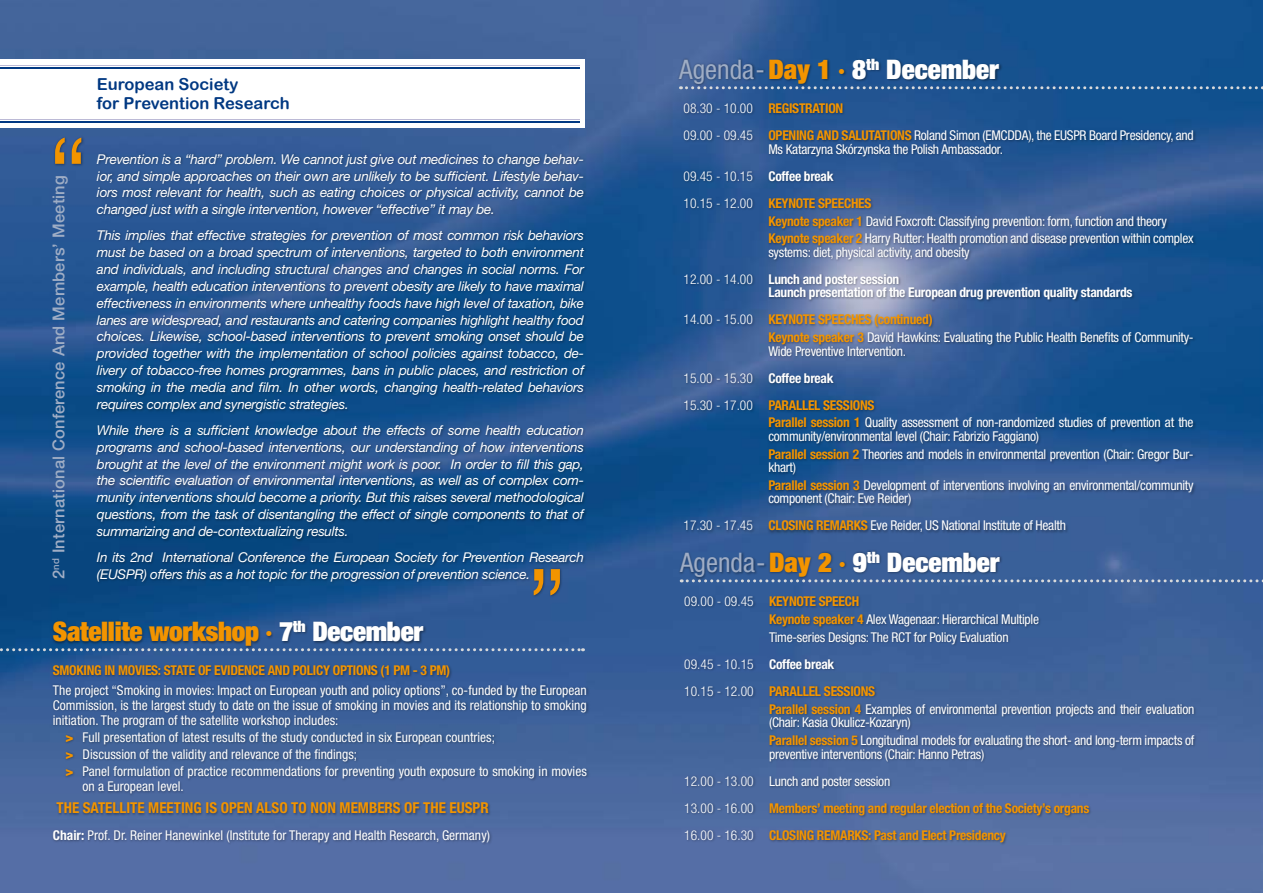
<style>
.page{position:relative;width:1263px;height:893px;background:#fff}
.page>*{position:absolute;margin:0;border:0;box-sizing:border-box;transform-origin:0 0}
.t1{font:300 108px "Helvetica Neue LT Std";color:#f29400}
.t2{font:900 condensed 27px "Helvetica Neue LT Std";color:#fff}
.t3{font:900 condensed 27px "Helvetica Neue LT Std";letter-spacing:-.01em;color:#f29400}
.t4{font:500 16.5px "Helvetica Neue LT Std";letter-spacing:.01em;color:#9fadc5}
.t5{font:16.5px/18.8px "Arial Rounded MT Bold";color:#003882}
.t6{font:700 condensed 15px "Helvetica Neue LT Std";color:#f29400}
.t7{font:italic 13.5px/17px "Helvetica Neue LT Std";letter-spacing:-.02em;color:#fff;text-align:justify}
.t8{font:condensed 13.5px/17.7px "Helvetica Neue LT Std";letter-spacing:-.02em;color:#fff}
.t9{font:condensed 13.5px/17.1px "Helvetica Neue LT Std";color:#fff}
.t10{font:300 condensed 13.5px/27px "Helvetica Neue LT Std";color:#fff}
.t11{font:700 condensed 13.5px/27px "Helvetica Neue LT Std";letter-spacing:-.02em;color:#f29400}
.t12{font:700 condensed 13.5px/13.5px "Helvetica Neue LT Std";letter-spacing:-.02em;color:#fff}
.t13{font:800 13.5px/17.1px "Helvetica Neue LT Std";color:#f29400;text-align:justify}
.s1{color:#fff}
.s2{font-weight:700}
.s3{font-weight:400;color:#9fadc5}
.s4{color:#f29400}
.s5{font-weight:700;color:#f29400}
</style>
<div class="page">
<img style="left:0;top:0;width:1263px;height:893px">
<div style="left:768px;top:549px;width:236px;height:32px;background:#000;opacity:.4"></div>
<div style="left:767px;top:594px;width:431px;height:252px;background:#000;opacity:.4"></div>
<div style="left:682px;top:594px;width:75px;height:249px;background:#000;opacity:.4"></div>
<svg style="left:681px;top:579px;width:582px;height:3px;background:#708aaf"></svg>
<div style="left:677px;top:550px;width:91px;height:31px;background:#000;opacity:.4"></div>
<div style="left:767px;top:56px;width:236px;height:32px;background:#000;opacity:.4"></div>
<div style="left:767px;top:101px;width:430px;height:435px;background:#000;opacity:.4"></div>
<div style="left:681px;top:101px;width:76px;height:433px;background:#000;opacity:.4"></div>
<div style="left:677px;top:57px;width:91px;height:31px;background:#000;opacity:.4"></div>
<svg style="left:680px;top:86px;width:583px;height:3px;background:#6083ab"></svg>
<div style="left:51px;top:618px;width:376px;height:32px;background:#000;opacity:.4"></div>
<svg style="left:0;top:648px;width:583px;height:3px;background:#6886ad"></svg>
<div style="left:51px;top:663px;width:539px;height:183px;background:#000;opacity:.4"></div>
<div style="left:94px;top:152px;width:495px;height:433px;background:#000;opacity:.4"></div>
<div style="left:0;top:59px;width:584px;height:69px;background:#fff"></div>
<svg style="left:0;top:65px;width:580px;height:4px;background:#3e639e"></svg>
<hr style="left:0;top:66px;width:580px;height:1px;background:#fff">
<svg style="left:0;top:119px;width:580px;height:4px;background:#3e639e"></svg>
<hr style="left:0;top:120px;width:580px;height:1px;background:#fff">
<div style="left:53px;top:136px;width:33px;height:32px;background:#000;opacity:.4"></div>
<div style="left:531px;top:567px;width:33px;height:32px;background:#000;opacity:.4"></div>
<h1 class="t1" style="left:48px;top:110px;width:41px">“</h1>
<p class="t4" style="left:49px;top:579px;width:406px;rotate:-90deg">2<sup>nd</sup> International Conference And Members’ Meeting</p>
<p class="t5" style="left:97px;top:74px;width:194px">European Society<br>for Prevention Research</p>
<p class="t7" style="left:97px;top:150px;width:489px">Prevention is a “hard” problem. We cannot just give out medicines to change behav&shy;ior, and simple approaches on their own are unlikely to be sufficient. Lifestyle behav&shy;iors most relevant for health, such as eating choices or physical activity, cannot be changed just with a single intervention, however “effective” it may be.</p>
<p class="t7" style="left:97px;top:226px;width:489px">This implies that effective strategies for prevention of most common risk behaviors must be based on a broad spectrum of interventions, targeted to both environment and individuals, and including structural changes and changes in social norms. For example, health education interventions to prevent obesity are likely to have maximal effectiveness in environments where unhealthy foods have high level of taxation, bike lanes are widespread, and restaurants and catering companies highlight healthy food choices. Likewise, school-based interventions to prevent smoking onset should be provided together with the implementation of school policies against tobacco, de&shy;livery of tobacco-free homes programmes, bans in public places, and restriction of smoking in the media and film. In other words, changing health-related behaviors requires complex and synergistic strategies.</p>
<p class="t7" style="left:97px;top:421px;width:489px">While there is a sufficient knowledge about the effects of some health education programs and school-based interventions, our understanding of how interventions brought at the level of the environment might work is poor. In order to fill this gap, the scientific evaluation of environmental interventions, as well as of complex com&shy;munity interventions should become a priority. But this raises several methodological questions, from the task of disentangling the effect of single components to that of summarizing and de-contextualizing results.</p>
<p class="t7" style="left:97px;top:548px;width:488px">In its 2nd International Conference the European Society for Prevention Research (EUSPR) offers this as a hot topic for the progression of prevention science.</p>
<h1 class="t1" style="left:527px;top:542px;width:41px">”</h1>
<h2 class="t3" style="left:53px;top:614px;width:372px">Satellite workshop · <span class="s1">7</span><sup>th</sup> <span class="s1">December</span></h2>
<p class="t11" style="left:53px;top:657px;width:399px">SMOKING IN MOVIES: STATE OF EVIDENCE AND POLICY OPTIONS (1 PM - 3 PM)</p>
<p class="t8" style="left:53px;top:682px;width:535px;line-height:15px;text-align:justify">The project “Smoking in movies: Impact on European youth and policy options”, co-funded by the European Commission, is the largest study to date on the issue of smoking in movies and its relationship to smoking initiation. The program of the satellite workshop includes:</p>
<p class="t9" style="left:83px;top:728px;width:506px">Full presentation of latest results of the study conducted in six European countries;<br>Discussion of the validity and relevance of the findings;<br>Panel formulation of practice recommendations for preventing youth exposure to smoking in movies</p>
<p class="t9" style="left:83px;top:778px;width:103px">on a European level.</p>
<p class="t6" style="left:56px;top:799px;width:434px">THE SATELLITE MEETING IS OPEN ALSO TO NON MEMBERS OF THE EUSPR</p>
<p class="t9" style="left:53px;top:826px;width:439px"><span class="s2">Chair:</span> Prof. Dr. Reiner Hanewinkel (Institute for Therapy and Health Research, Germany)</p>
<p class="t13" style="left:66px;top:728px;width:10px">&gt; &gt; &gt;</p>
<h2 class="t2" style="left:679px;top:52px;width:321px"><span class="s3">Agenda-</span><span class="s4">Day 1 ·</span> 8<sup>th</sup> December</h2>
<p class="t8" style="left:768px;top:95px;width:427px;line-height:27px"><span class="s5">REGISTRATION<br>OPENING AND SALUTATIONS</span> Roland Simon (EMCDDA), the EUSPR Board Presidency, and</p>
<p class="t8" style="left:768px;top:140px;width:236px">Ms Katarzyna Skórzynska the Polish Ambassador.</p>
<p class="t12" style="left:768px;top:169px;width:67px">Coffee break</p>
<p class="t8" style="left:768px;top:194px;width:427px"><span class="s5">KEYNOTE SPEECHES<br>Keynote speaker 1</span> David Foxcroft: Classifying prevention: form, function and theory<br><span class="s5">Keynote speaker 2</span> Harry Rutter: Health promotion and disease prevention within complex</p>
<p class="t8" style="left:768px;top:243px;width:203px">systems: diet, physical activity, and obesity</p>
<p class="t12" style="left:768px;top:272px;width:366px">Lunch and poster session<br>Launch presentation of the European drug prevention quality standards</p>
<p class="t8" style="left:768px;top:311px;width:427px"><span class="s5">KEYNOTE SPEECHES (continued)<br>Keynote speaker 3</span> David Hawkins: Evaluating the Public Health Benefits of Community-</p>
<p class="t8" style="left:768px;top:342px;width:139px">Wide Preventive Intervention.</p>
<p class="t12" style="left:768px;top:371px;width:67px">Coffee break</p>
<p class="t8" style="left:768px;top:396px;width:427px"><span class="s5">PARALLEL SESSIONS<br>Parallel session 1</span> Quality assessment of non-randomized studies of prevention at the</p>
<p class="t8" style="left:768px;top:427px;width:427px">community/environmental level (Chair: Fabrizio Faggiano)<br><span class="s5">Parallel session 2</span> Theories and models in environmental prevention (Chair: Gregor Bur-</p>
<p class="t8" style="left:768px;top:458px;width:427px">khart)<br><span class="s5">Parallel session 3</span> Development of interventions involving an environmental/community</p>
<p class="t8" style="left:768px;top:485px;width:299px;line-height:27px">component (Chair: Eve Reider)<br><span class="s5">CLOSING REMARKS</span> Eve Reider, US National Institute of Health</p>
<p class="t10" style="left:684px;top:95px;width:71px">08.30 - 10.00<br>09.00 - 09.45</p>
<p class="t10" style="left:684px;top:162px;width:71px">09.45 - 10.15<br>10.15 - 12.00</p>
<p class="t10" style="left:684px;top:265px;width:71px">12.00 - 14.00</p>
<p class="t10" style="left:684px;top:306px;width:71px">14.00 - 15.00</p>
<p class="t10" style="left:684px;top:364px;width:71px">15.00 - 15.30<br>15.30 - 17.00</p>
<p class="t10" style="left:684px;top:512px;width:71px">17.30 - 17.45</p>
<h2 class="t2" style="left:680px;top:545px;width:321px"><span class="s3">Agenda-</span><span class="s4">Day 2 ·</span> 9<sup>th</sup> December</h2>
<p class="t8" style="left:769px;top:593px;width:271px"><span class="s5">KEYNOTE SPEECH<br>Keynote speaker 4</span> Alex Wagenaar: Hierarchical Multiple<br>Time-series Designs: The RCT for Policy Evaluation</p>
<p class="t12" style="left:769px;top:657px;width:67px">Coffee break</p>
<p class="t8" style="left:769px;top:682px;width:427px"><span class="s5">PARALLEL SESSIONS<br>Parallel session 4</span> Examples of environmental prevention projects and their evaluation</p>
<p class="t8" style="left:769px;top:713px;width:427px">(Chair: Kasia Okulicz-Kozaryn)<br><span class="s5">Parallel session 5</span> Longitudinal models for evaluating the short- and long-term impacts of</p>
<p class="t8" style="left:769px;top:740px;width:217px;line-height:27px">preventive interventions (Chair: Hanno Petras)<br>Lunch and poster session</p>
<p class="t11" style="left:769px;top:794px;width:322px">Members’ meeting and regular election of the Society’s organs<br>CLOSING REMARKS: Past and Elect Presidency</p>
<p class="t10" style="left:684px;top:588px;width:71px">09.00 - 09.45</p>
<p class="t10" style="left:684px;top:651px;width:71px">09.45 - 10.15<br>10.15 - 12.00</p>
<p class="t10" style="left:684px;top:767px;width:71px;text-align:justify">12.00 - 13.00<br>13.00 - 16.00<br>16.00 - 16.30</p>
</div>
